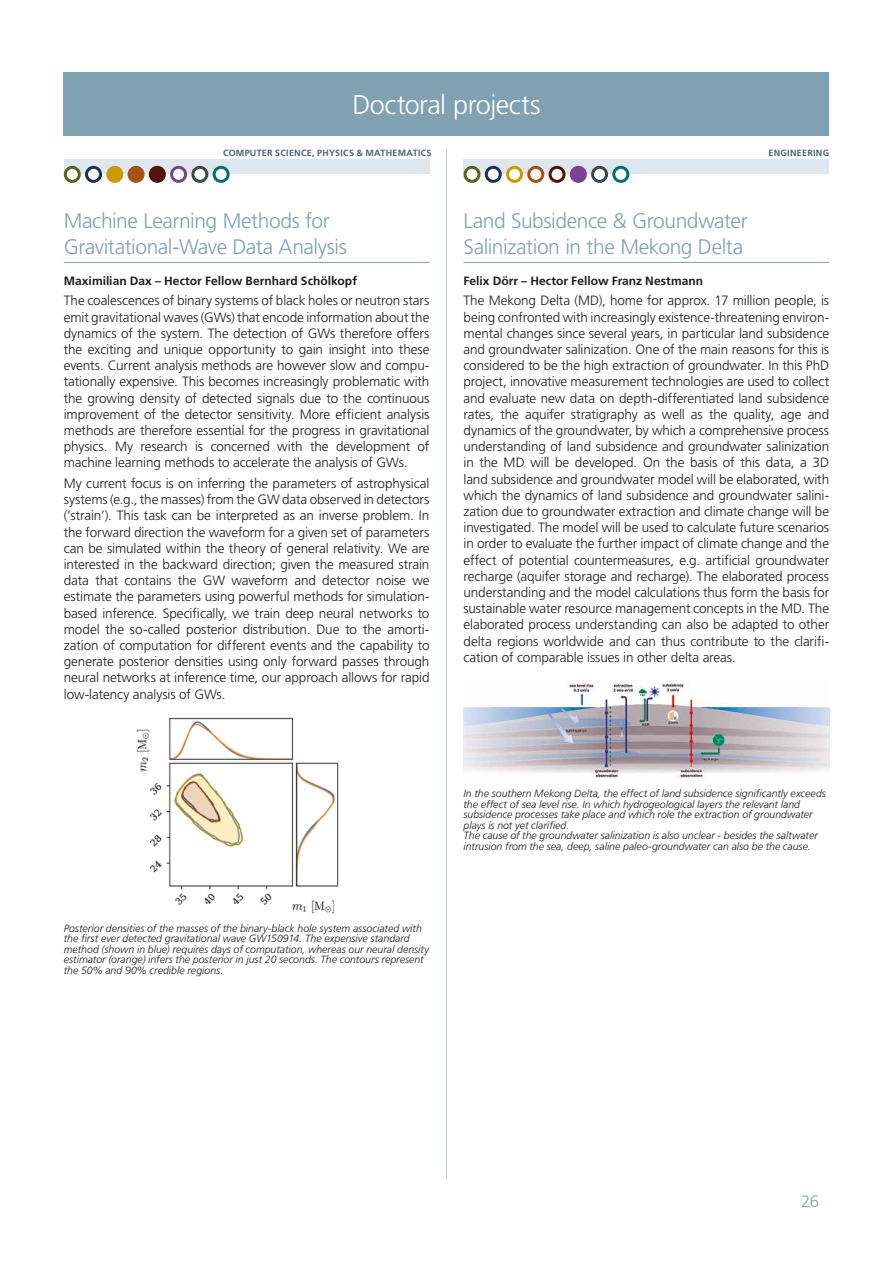
<style>
.page{position:relative;width:893px;height:1263px;background:#fff}
.page>*{position:absolute;margin:0;border:0;box-sizing:border-box;transform-origin:0 0}
.t1{font:300 27px "Frutiger LT Std";letter-spacing:-.02em;color:#fff}
.t2{font:300 21px/25.2px "Frutiger LT Std";letter-spacing:-.02em;color:#80a1b2}
.t3{font:300 16.5px "Frutiger LT Std";color:#80a1b2}
.t4{font:300 13.5px/16.2px "Frutiger LT Std";letter-spacing:-.01em;color:#1d1d1b;text-align:justify}
.t5{font:700 12px "Frutiger LT Std";letter-spacing:.005em;color:#1d1d1b}
.t6{font:italic 300 10.5px/10.5px "Frutiger LT Std";color:#1d1d1b}
.t7{font:700 9px "Frutiger LT Std";letter-spacing:.03em;color:#4e626d}
</style>
<div class="page">
<hr style="left:64px;top:262px;width:365px;height:1px;background:#80a1b2">
<div style="left:64px;top:72px;width:765px;height:64px;background:#80a1b2"></div>
<div style="left:463px;top:159px;width:366px;height:15px;background:#dde7ed"></div>
<div style="left:64px;top:159px;width:365px;height:15px;background:#dde7ed"></div>
<div style="left:465px;top:167px;width:14px;height:14px;background:#fff;border-radius:50%"></div>
<div style="left:463px;top:166px;width:17px;height:17px;border:3px solid #566524;border-radius:50%"></div>
<div style="left:65px;top:167px;width:14px;height:14px;background:#fff;border-radius:50%"></div>
<div style="left:64px;top:166px;width:17px;height:17px;border:3px solid #566524;border-radius:50%"></div>
<div style="left:486px;top:167px;width:14px;height:14px;background:#fff;border-radius:50%"></div>
<div style="left:485px;top:166px;width:17px;height:17px;border:3px solid #183254;border-radius:50%"></div>
<div style="left:87px;top:167px;width:14px;height:14px;background:#fff;border-radius:50%"></div>
<div style="left:85px;top:166px;width:17px;height:17px;border:3px solid #183254;border-radius:50%"></div>
<div style="left:507px;top:167px;width:14px;height:14px;background:#fff;border-radius:50%"></div>
<div style="left:506px;top:166px;width:17px;height:17px;border:3px solid #cc9903;border-radius:50%"></div>
<div style="left:108px;top:167px;width:14px;height:14px;background:#cc9903;border-radius:50%"></div>
<div style="left:106px;top:166px;width:17px;height:17px;border:3px solid #cc9903;border-radius:50%"></div>
<div style="left:529px;top:167px;width:14px;height:14px;background:#fff;border-radius:50%"></div>
<div style="left:527px;top:166px;width:17px;height:17px;border:3px solid #a55217;border-radius:50%"></div>
<div style="left:129px;top:167px;width:14px;height:14px;background:#a55217;border-radius:50%"></div>
<div style="left:128px;top:166px;width:17px;height:17px;border:3px solid #a55217;border-radius:50%"></div>
<div style="left:550px;top:167px;width:14px;height:14px;background:#fff;border-radius:50%"></div>
<div style="left:549px;top:166px;width:17px;height:17px;border:3px solid #541106;border-radius:50%"></div>
<div style="left:150px;top:167px;width:14px;height:14px;background:#541106;border-radius:50%"></div>
<div style="left:149px;top:166px;width:17px;height:17px;border:3px solid #541106;border-radius:50%"></div>
<div style="left:571px;top:167px;width:14px;height:14px;background:#7d4192;border-radius:50%"></div>
<div style="left:570px;top:166px;width:17px;height:17px;border:3px solid #7d4192;border-radius:50%"></div>
<div style="left:172px;top:167px;width:14px;height:14px;background:#fff;border-radius:50%"></div>
<div style="left:170px;top:166px;width:17px;height:17px;border:3px solid #7d4192;border-radius:50%"></div>
<div style="left:593px;top:167px;width:14px;height:14px;background:#fff;border-radius:50%"></div>
<div style="left:591px;top:166px;width:17px;height:17px;border:3px solid #3c474d;border-radius:50%"></div>
<div style="left:193px;top:167px;width:14px;height:14px;background:#fff;border-radius:50%"></div>
<div style="left:191px;top:166px;width:17px;height:17px;border:3px solid #3c474d;border-radius:50%"></div>
<div style="left:614px;top:167px;width:14px;height:14px;background:#fff;border-radius:50%"></div>
<div style="left:612px;top:166px;width:17px;height:17px;border:3px solid #006d79;border-radius:50%"></div>
<div style="left:214px;top:167px;width:14px;height:14px;background:#fff;border-radius:50%"></div>
<div style="left:213px;top:166px;width:17px;height:17px;border:3px solid #006d79;border-radius:50%"></div>
<hr style="left:463px;top:262px;width:366px;height:1px;background:#80a1b2">
<img style="left:463px;top:681px;width:366px;height:98px">
<img style="left:136px;top:717px;width:203px;height:197px">
<hr style="left:446px;top:149px;width:1px;height:1029px;background:#bdcfda">
<h1 class="t1" style="left:352px;top:90px;width:190px">Doctoral projects</h1>
<p class="t7" style="left:223px;top:147px;width:210px">COMPUTER SCIENCE, PHYSICS &amp; MATHEMATICS</p>
<p class="t7" style="left:768px;top:147px;width:62px">ENGINEERING</p>
<h2 class="t2" style="left:64px;top:209px;width:285px">Machine Learning Methods for<br>Gravitational-Wave Data Analysis</h2>
<p class="t5" style="left:64px;top:274px;width:295px">Maximilian Dax – Hector Fellow Bernhard Schölkopf</p>
<p class="t4" style="left:64px;top:293px;width:367px">The coalescences of binary systems of black holes or neutron stars emit gravitational waves (GWs) that encode information about the dynamics of the system. The detection of GWs therefore offers the exciting and unique opportunity to gain insight into these events. Current analysis methods are however slow and compu&shy;tationally expensive. This becomes increasingly problematic with the growing density of detected signals due to the continuous improvement of the detector sensitivity. More efficient analysis methods are therefore essential for the progress in gravitational physics. My research is concerned with the development of machine learning methods to accelerate the analysis of GWs.</p>
<p class="t4" style="left:64px;top:475px;width:367px">My current focus is on inferring the parameters of astrophysical systems (e.g., the masses) from the GW data observed in detectors (‘strain’). This task can be interpreted as an inverse problem. In the forward direction the waveform for a given set of parameters can be simulated within the theory of general relativity. We are interested in the backward direction; given the measured strain data that contains the GW waveform and detector noise we estimate the parameters using powerful methods for simulation&shy;based inference. Specifically, we train deep neural networks to model the so-called posterior distribution. Due to the amorti&shy;zation of computation for different events and the capability to generate posterior densities using only forward passes through neural networks at inference time, our approach allows for rapid low-latency analysis of GWs.</p>
<h2 class="t2" style="left:463px;top:209px;width:286px">Land Subsidence &amp; Groundwater<br>Salinization in the Mekong Delta</h2>
<p class="t5" style="left:463px;top:274px;width:241px">Felix Dörr – Hector Fellow Franz Nestmann</p>
<p class="t4" style="left:463px;top:293px;width:367px">The Mekong Delta (MD), home for approx. 17 million people, is being confronted with increasingly existence-threatening environ&shy;mental changes since several years, in particular land subsidence and groundwater salinization. One of the main reasons for this is considered to be the high extraction of groundwater. In this PhD project, innovative measurement technologies are used to collect and evaluate new data on depth-differentiated land subsidence rates, the aquifer stratigraphy as well as the quality, age and dynamics of the groundwater, by which a comprehensive process understanding of land subsidence and groundwater salinization in the MD will be developed. On the basis of this data, a 3D land subsidence and groundwater model will be elaborated, with which the dynamics of land subsidence and groundwater salini&shy;zation due to groundwater extraction and climate change will be investigated. The model will be used to calculate future scenarios in order to evaluate the further impact of climate change and the effect of potential countermeasures, e.g. artificial groundwater recharge (aquifer storage and recharge). The elaborated process understanding and the model calculations thus form the basis for sustainable water resource management concepts in the MD. The elaborated process understanding can also be adapted to other delta regions worldwide and can thus contribute to the clarifi&shy;cation of comparable issues in other delta areas.</p>
<p class="t6" style="left:64px;top:923px;width:367px">Posterior densities of the masses of the binary-black hole system associated with the first ever detected gravitational wave GW150914. The expensive standard method (shown in blue) requires days of computation, whereas our neural density estimator (orange) infers the posterior in just 20 seconds. The contours represent the 50% and 90% credible regions.</p>
<p class="t6" style="left:463px;top:788px;width:364px">In the southern Mekong Delta, the effect of land subsidence significantly exceeds the effect of sea level rise. In which hydrogeological layers the relevant land subsidence processes take place and which role the extraction of groundwater plays is not yet clarified.<br>The cause of the groundwater salinization is also unclear - besides the saltwater intrusion from the sea, deep, saline paleo-groundwater can also be the cause.</p>
<p class="t3" style="left:801px;top:1192px;width:19px">26</p>
</div>
